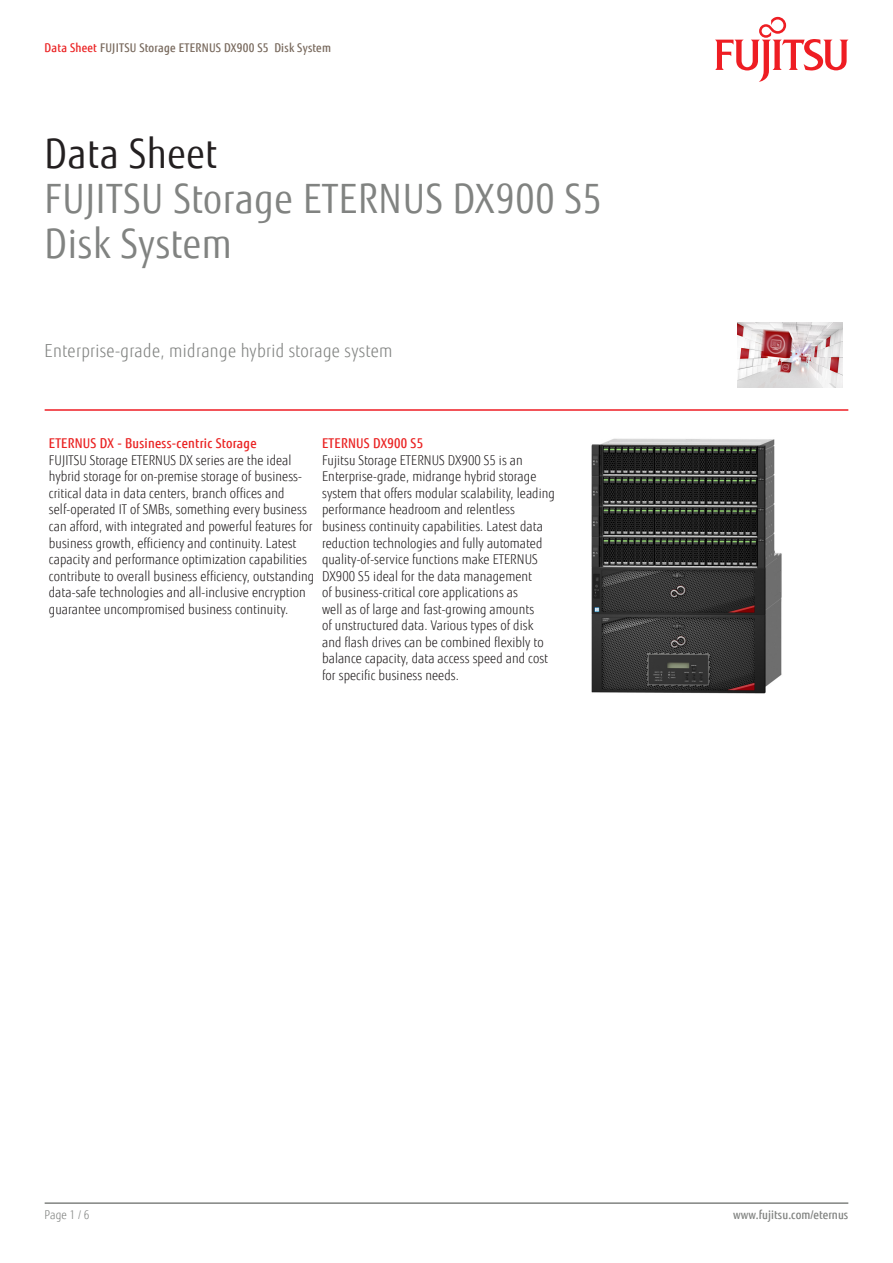
<style>
.page{position:relative;width:893px;height:1263px;background:#fff}
.page>*{position:absolute;margin:0;border:0;box-sizing:border-box;transform-origin:0 0}
.Product_Title_Name{font:40.5px "Fujitsu Sans";letter-spacing:.02em;color:#818381;scale:.9 1}
.Document_Title{font:40.5px "Fujitsu Sans";letter-spacing:.02em;color:#231f20;scale:.9 1}
.Product_Subtitle{font:300 18px "Fujitsu Sans";letter-spacing:.02em;color:#818381;scale:.9 1}
.BoMBody1stpage{font:300 13.5px/16.5px "Fujitsu Sans";letter-spacing:.005em;color:#231f20;scale:.9 1}
.BoMHeading1stpage{font:500 13.5px "Fujitsu Sans";letter-spacing:.02em;color:#ea2323;scale:.9 1}
.RunningHeader{font:500 12px "Fujitsu Sans";letter-spacing:.02em;color:#78695d;scale:.9 1}
.RunningFooter_R{font:500 12px "Fujitsu Sans";letter-spacing:.005em;color:#818381;scale:.9 1}
.RunningFooter_L{font:300 12px "Fujitsu Sans";color:#818381;scale:.9 1}
.s1{color:#eb2223}
</style>
<div class="page">
<hr style="left:45px;top:1202px;width:803px;height:2px;background:#818381">
<hr style="left:45px;top:409px;width:803px;height:2px;background:#ee1d23">
<svg style="left:715px;top:17px;width:133px;height:65px"></svg>
<img style="left:591px;top:438px;width:191px;height:256px">
<img style="left:738px;top:323px;width:104px;height:64px">
<p class="RunningHeader" style="left:45px;top:40px;width:320px"><span class="s1">Data Sheet</span> FUJITSU Storage ETERNUS DX900 S5 Disk System</p>
<p class="Document_Title" style="left:45px;top:130px;width:193px">Data Sheet</p>
<p class="Product_Title_Name" style="left:45px;top:175px;width:620px">FUJITSU Storage ETERNUS DX900 S5</p>
<p class="Product_Title_Name" style="left:45px;top:220px;width:209px">Disk System</p>
<p class="Product_Subtitle" style="left:45px;top:340px;width:388px">Enterprise-grade, midrange hybrid storage system</p>
<p class="BoMHeading1stpage" style="left:49px;top:435px;width:232px">ETERNUS DX - Business-centric Storage</p>
<p class="BoMBody1stpage" style="left:49px;top:452px;width:296px">FUJITSU Storage ETERNUS DX series are the ideal hybrid storage for on-premise storage of business&shy;critical data in data centers, branch offices and self-operated IT of SMBs, something every business can afford, with integrated and powerful features for business growth, efficiency and continuity. Latest capacity and performance optimization capabilities contribute to overall business efficiency, outstanding data-safe technologies and all-inclusive encryption guarantee uncompromised business continuity.</p>
<p class="BoMHeading1stpage" style="left:322px;top:435px;width:114px">ETERNUS DX900 S5</p>
<p class="BoMBody1stpage" style="left:322px;top:452px;width:260px">Fujitsu Storage ETERNUS DX900 S5 is an Enterprise-grade, midrange hybrid storage system that offers modular scalability, leading performance headroom and relentless business continuity capabilities. Latest data reduction technologies and fully automated quality-of-service functions make ETERNUS DX900 S5 ideal for the data management<br>of business-critical core applications as<br>well as of large and fast-growing amounts<br>of unstructured data. Various types of disk and flash drives can be combined flexibly to balance capacity, data access speed and cost for specific business needs.</p>
<p class="RunningFooter_L" style="left:45px;top:1208px;width:51px">Page 1 / 6</p>
<p class="RunningFooter_R" style="left:733px;top:1208px;width:129px">www.fujitsu.com/eternus</p>
</div>
